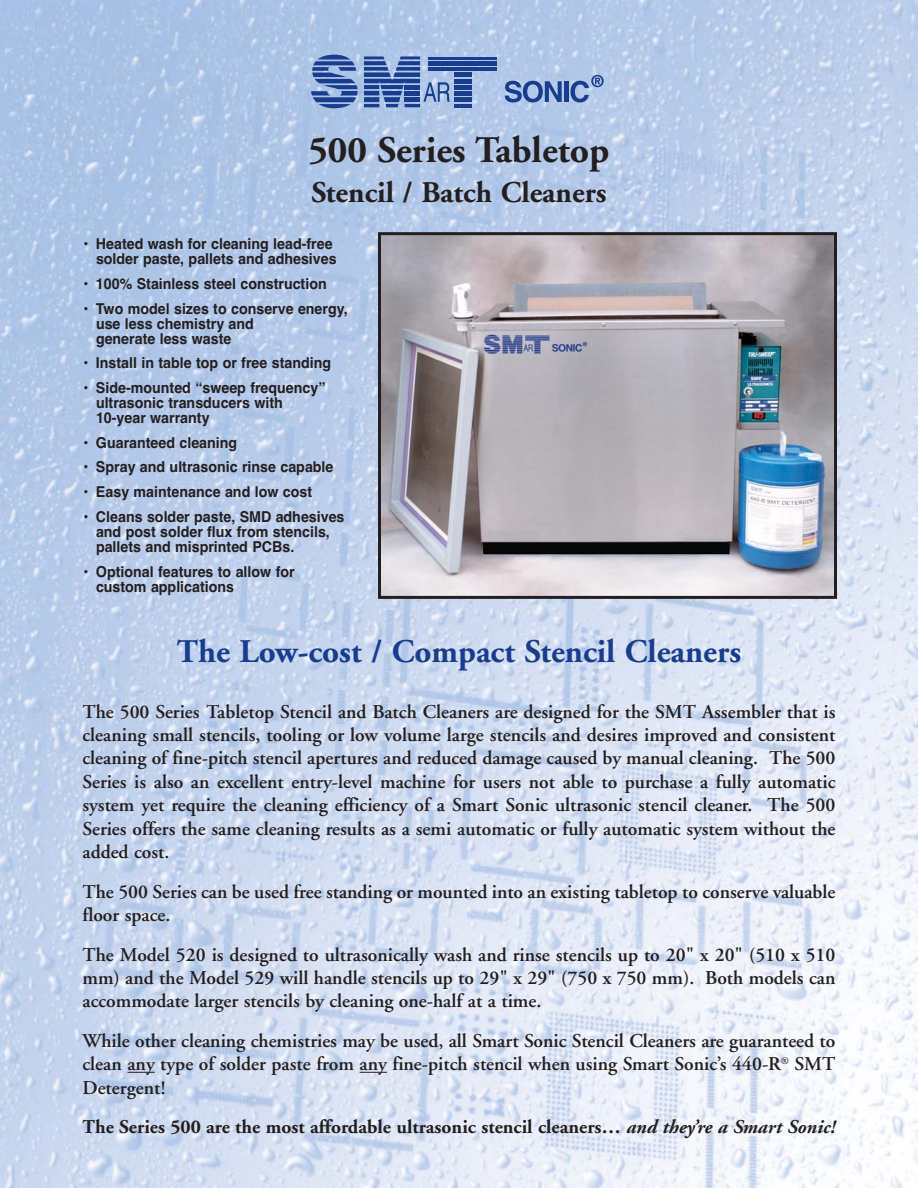
<style>
.page{position:relative;width:918px;height:1188px;background:#fff}
.page>*{position:absolute;margin:0;border:0;box-sizing:border-box;transform-origin:0 0}
.t1{font:700 37.5px "Adobe Garamond";color:#231f20}
.t2{font:700 33px "Adobe Garamond";color:#183c8e}
.t3{font:700 30px "Adobe Garamond";color:#231f20}
.t4{font:600 19.5px/23.4px "Adobe Garamond";color:#231f20;text-align:justify}
.t5{font:700 19.5px "Adobe Garamond";color:#231f20}
.t6{font:700 15px/15px "Helvetica";color:#231f20;scale:.95 1}
.s1{font-style:italic}
</style>
<div class="page">
<img style="left:0;top:0;width:918px;height:1188px">
<img style="left:382px;top:236px;width:451px;height:359px">
<div style="left:378px;top:232px;width:459px;height:367px;border:3px solid #231f20"></div>
<svg style="left:505px;top:81px;width:57px;height:21px"></svg>
<div style="left:564px;top:81px;width:5px;height:21px;background:#183c8e"></div>
<svg style="left:571px;top:75px;width:33px;height:27px"></svg>
<svg style="left:311px;top:55px;width:47px;height:53px"></svg>
<svg style="left:364px;top:56px;width:86px;height:51px"></svg>
<div style="left:364px;top:97px;width:15px;height:5px;background:#183c8e"></div>
<div style="left:405px;top:97px;width:15px;height:5px;background:#183c8e"></div>
<hr style="left:405px;top:85px;width:15px;height:4px;background:#183c8e">
<div style="left:454px;top:72px;width:17px;height:5px;background:#183c8e"></div>
<div style="left:454px;top:97px;width:17px;height:5px;background:#183c8e"></div>
<hr style="left:428px;top:67px;width:69px;height:4px;background:#183c8e">
<hr style="left:454px;top:91px;width:17px;height:4px;background:#183c8e">
<hr style="left:428px;top:61px;width:69px;height:4px;background:#183c8e">
<hr style="left:428px;top:57px;width:69px;height:2px;background:#183c8e">
<hr style="left:454px;top:104px;width:17px;height:4px;background:#183c8e">
<hr style="left:454px;top:85px;width:17px;height:4px;background:#183c8e">
<hr style="left:454px;top:79px;width:17px;height:4px;background:#183c8e">
<svg style="left:127px;top:1072px;width:28px;height:1px"></svg>
<svg style="left:360px;top:1072px;width:27px;height:1px"></svg>
<h1 class="t1" style="left:308px;top:135px;width:303px">500 Series Tabletop</h1>
<h3 class="t3" style="left:311px;top:180px;width:297px">Stencil / Batch Cleaners</h3>
<p class="t6" style="left:82px;top:238px;width:269px;text-align:right">• Heated wash for cleaning lead-free solder paste, pallets and adhesives</p>
<p class="t6" style="left:82px;top:277px;width:259px">• 100% Stainless steel construction</p>
<p class="t6" style="left:96px;top:302px;width:266px;text-indent:-14px">• Two model sizes to conserve energy, use less chemistry and<br>generate less waste</p>
<p class="t6" style="left:82px;top:357px;width:263px">• Install in table top or free standing</p>
<p class="t6" style="left:96px;top:382px;width:243px;text-indent:-14px">• Side-mounted “sweep frequency” ultrasonic transducers with<br>10-year warranty</p>
<p class="t6" style="left:82px;top:436px;width:164px">• Guaranteed cleaning</p>
<p class="t6" style="left:82px;top:461px;width:266px">• Spray and ultrasonic rinse capable</p>
<p class="t6" style="left:82px;top:486px;width:243px">• Easy maintenance and low cost</p>
<p class="t6" style="left:96px;top:510px;width:263px;text-indent:-14px">• Cleans solder paste, SMD adhesives and post solder flux from stencils, pallets and misprinted PCBs.</p>
<p class="t6" style="left:96px;top:565px;width:211px;text-indent:-14px">• Optional features to allow for custom applications</p>
<h2 class="t2" style="left:177px;top:638px;width:566px">The Low-cost / Compact Stencil Cleaners</h2>
<p class="t4" style="left:82px;top:701px;width:755px">The 500 Series Tabletop Stencil and Batch Cleaners are designed for the SMT Assembler that is cleaning small stencils, tooling or low volume large stencils and desires improved and consistent cleaning of fine-pitch stencil apertures and reduced damage caused by manual cleaning. The 500<br>Series is also an excellent entry-level machine for users not able to purchase a fully automatic system yet require the cleaning efficiency of a Smart Sonic ultrasonic stencil cleaner. The 500<br>Series offers the same cleaning results as a semi automatic or fully automatic system without the added cost.</p>
<p class="t4" style="left:82px;top:881px;width:755px">The 500 Series can be used free standing or mounted into an existing tabletop to conserve valuable floor space.</p>
<p class="t4" style="left:82px;top:944px;width:755px">The Model 520 is designed to ultrasonically wash and rinse stencils up to 20" x 20" (510 x 510 mm) and the Model 529 will handle stencils up to 29" x 29" (750 x 750 mm). Both models can accommodate larger stencils by cleaning one-half at a time.</p>
<p class="t4" style="left:82px;top:1031px;width:755px">While other cleaning chemistries may be used, all Smart Sonic Stencil Cleaners are guaranteed to clean any type of solder paste from any fine-pitch stencil when using Smart Sonic’s 440-R<sup>®</sup> SMT Detergent!</p>
<p class="t5" style="left:82px;top:1119px;width:754px">The Series 500 are the most affordable ultrasonic stencil cleaners… <span class="s1">and they’re a Smart Sonic!</span></p>
</div>
